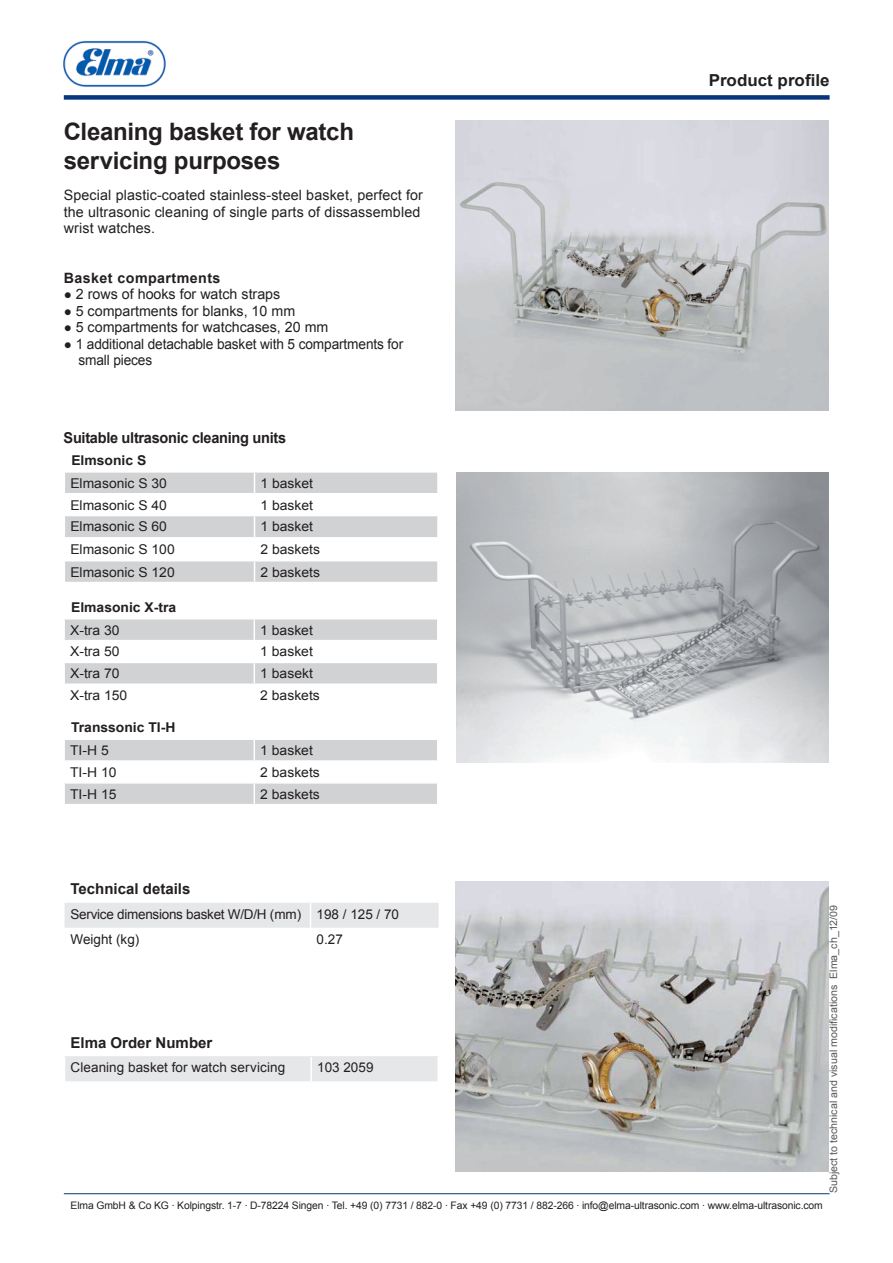
<style>
.page{position:relative;width:893px;height:1263px;background:#fff}
.page>*{position:absolute;margin:0;border:0;box-sizing:border-box;transform-origin:0 0}
.t1{font:700 24px/28.8px "Arial";letter-spacing:-.01em;color:#231f20}
.t2{font:700 16.5px "Arial";color:#231f20}
.t3{font:700 15px "Arial";letter-spacing:-.02em;color:#231f20}
.t4{font:700 15px "Arial";color:#231f20}
.t5{font:14.25px/16.5px "Arial";color:#231f20}
.t6{font:14.25px/16.5px "Arial";color:#231f20;scale:.96 1}
.t7{font:700 14.25px "Arial";letter-spacing:.03em;color:#231f20}
.t8{font:13.5px "Arial";color:#231f20}
.t9{font:13.5px/25px "Arial";letter-spacing:-.02em;color:#231f20}
.t10{font:700 13.5px "Arial";color:#231f20}
.t11{font:10.35px "Arial";letter-spacing:-.01em;color:#231f20}
.t12{font:10.35px "Arial";color:#57585a}
.s1{font-size:13.5px}
</style>
<div class="page">
<svg style="left:65px;top:472px;width:373px;height:110px"></svg>
<div style="left:65px;top:1056px;width:373px;height:25px;background:#e6e7e9"></div>
<hr style="left:437px;top:1057px;width:2px;height:24px;background:#fff">
<hr style="left:310px;top:1057px;width:2px;height:24px;background:#fff">
<hr style="left:64px;top:1193px;width:765px;height:1px;background:#08367c">
<div style="left:64px;top:95px;width:765px;height:5px;background:#08367c"></div>
<img style="left:63px;top:40px;width:103px;height:47px">
<img style="left:455px;top:120px;width:373px;height:290px">
<img style="left:456px;top:472px;width:372px;height:290px">
<img style="left:455px;top:882px;width:373px;height:289px">
<svg style="left:64px;top:619px;width:373px;height:65px"></svg>
<svg style="left:64px;top:740px;width:373px;height:64px"></svg>
<div style="left:64px;top:903px;width:375px;height:25px;background:#e6e7e9"></div>
<h1 class="t1" style="left:64px;top:120px;width:292px">Cleaning basket for watch servicing purposes</h1>
<p class="t5" style="left:64px;top:188px;width:361px">Special plastic-coated stainless-steel basket, perfect for the ultrasonic cleaning of single parts of dissassembled wrist watches.</p>
<p class="t7" style="left:64px;top:273px;width:158px">Basket compartments</p>
<p class="t5" style="left:64px;top:287px;width:218px"><span class="s1">●</span> 2 rows of hooks for watch straps</p>
<p class="t5" style="left:64px;top:304px;width:233px"><span class="s1">●</span> 5 compartments for blanks, 10 mm</p>
<p class="t5" style="left:64px;top:320px;width:266px"><span class="s1">●</span> 5 compartments for watchcases, 20 mm</p>
<p class="t6" style="left:78px;top:337px;width:340px;text-indent:-15px"><span class="s1">●</span> 1 additional detachable basket with 5 compartments for small pieces</p>
<p class="t3" style="left:64px;top:432px;width:224px">Suitable ultrasonic cleaning units</p>
<p class="t10" style="left:71px;top:455px;width:76px">Elmsonic S</p>
<p class="t8" style="left:70px;top:478px;width:98px">Elmasonic S 30</p>
<p class="t8" style="left:260px;top:478px;width:54px">1 basket</p>
<p class="t8" style="left:70px;top:500px;width:98px">Elmasonic S 40</p>
<p class="t8" style="left:260px;top:500px;width:54px">1 basket</p>
<p class="t8" style="left:70px;top:522px;width:98px">Elmasonic S 60</p>
<p class="t8" style="left:260px;top:522px;width:54px">1 basket</p>
<p class="t8" style="left:70px;top:544px;width:106px">Elmasonic S 100</p>
<p class="t8" style="left:260px;top:544px;width:61px">2 baskets</p>
<p class="t8" style="left:70px;top:567px;width:106px">Elmasonic S 120</p>
<p class="t8" style="left:260px;top:567px;width:61px">2 baskets</p>
<p class="t10" style="left:71px;top:602px;width:107px">Elmasonic X-tra</p>
<p class="t8" style="left:70px;top:625px;width:51px">X-tra 30</p>
<p class="t8" style="left:260px;top:625px;width:54px">1 basket</p>
<p class="t8" style="left:70px;top:647px;width:51px">X-tra 50</p>
<p class="t8" style="left:260px;top:647px;width:54px">1 basket</p>
<p class="t8" style="left:70px;top:668px;width:51px">X-tra 70</p>
<p class="t8" style="left:260px;top:668px;width:54px">1 basekt</p>
<p class="t8" style="left:70px;top:690px;width:59px">X-tra 150</p>
<p class="t8" style="left:260px;top:690px;width:61px">2 baskets</p>
<p class="t10" style="left:71px;top:723px;width:106px">Transsonic TI-H</p>
<p class="t8" style="left:70px;top:745px;width:40px">TI-H 5</p>
<p class="t8" style="left:260px;top:745px;width:54px">1 basket</p>
<p class="t8" style="left:70px;top:767px;width:48px">TI-H 10</p>
<p class="t8" style="left:260px;top:767px;width:61px">2 baskets</p>
<p class="t8" style="left:70px;top:789px;width:48px">TI-H 15</p>
<p class="t8" style="left:260px;top:789px;width:61px">2 baskets</p>
<p class="t4" style="left:71px;top:884px;width:121px">Technical details</p>
<p class="t9" style="left:71px;top:903px;width:330px">Service dimensions basket W/D/H (mm) 198 / 125 / 70<br>Weight (kg)</p>
<p class="t8" style="left:316px;top:934px;width:28px">0.27</p>
<p class="t4" style="left:71px;top:1037px;width:143px">Elma Order Number</p>
<p class="t8" style="left:71px;top:1062px;width:216px">Cleaning basket for watch servicing</p>
<p class="t8" style="left:317px;top:1062px;width:58px">103 2059</p>
<p class="t2" style="left:708px;top:74px;width:122px">Product profile</p>
<p class="t12" style="left:829px;top:1193px;width:290px;rotate:-90deg">Subject to technical and visual modifications Elma_ch_12/09</p>
<p class="t11" style="left:71px;top:1202px;width:753px">Elma GmbH &amp; Co KG · Kolpingstr. 1-7 · D-78224 Singen · Tel. +49 (0) 7731 / 882-0 · Fax +49 (0) 7731 / 882-266 · info@elma-ultrasonic.com · www.elma-ultrasonic.com</p>
</div>
